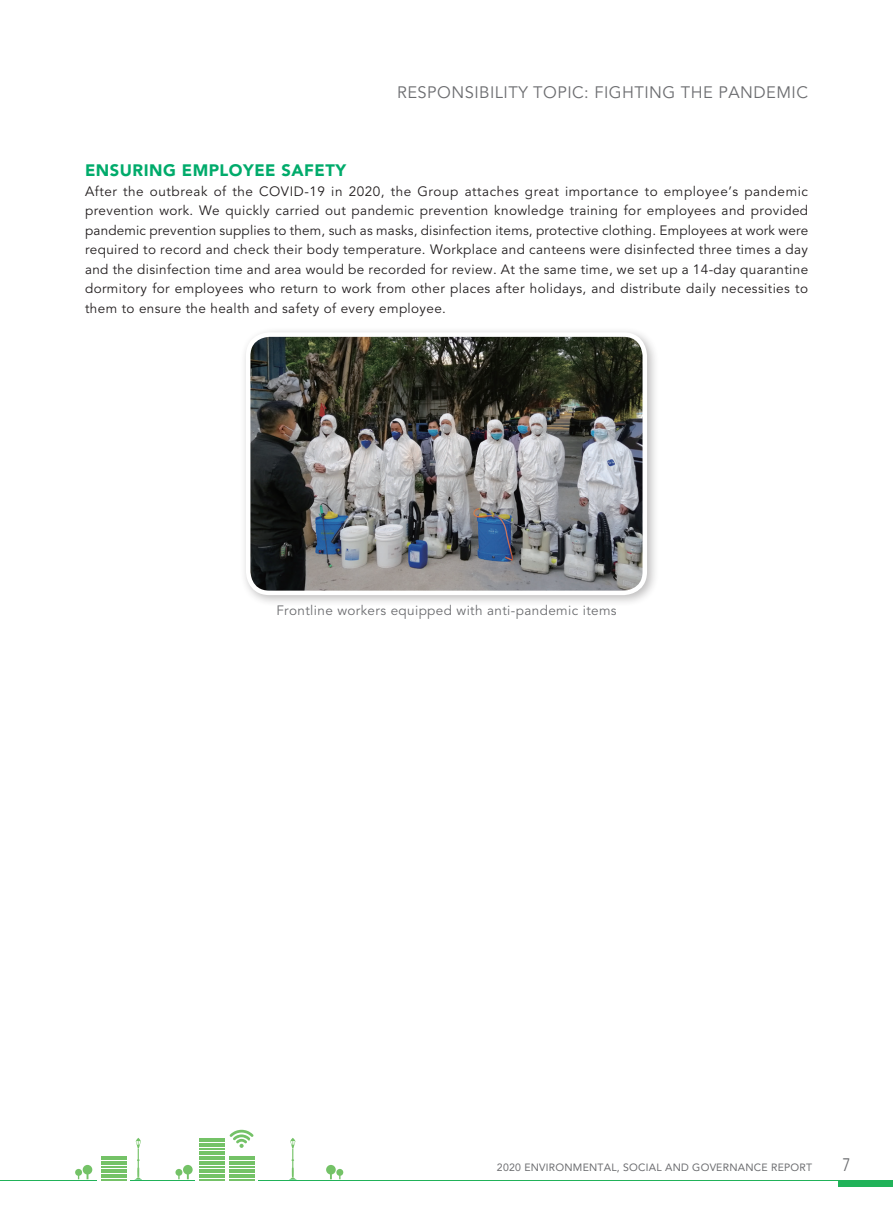
<style>
.page{position:relative;width:893px;height:1212px;background:#fff}
.page>*{position:absolute;margin:0;border:0;box-sizing:border-box;transform-origin:0 0}
.t1{font:18px "Avenir LT Std";color:#6c6d70;scale:.8 1}
.t2{font:16.5px "Avenir LT Std";letter-spacing:.03em;color:#6c6d70}
._01_Head1{font:900 16.5px "Avenir LT Std";letter-spacing:.03em;color:#00ab6b}
._00_Body{font:13.5px/19.5px "Avenir LT Std";letter-spacing:.03em;color:#231f20;text-align:justify}
._00_Body-2{font:13.5px "Avenir LT Std";letter-spacing:.03em;color:#6c6d70}
.t3{font:10.5px "Avenir LT Std";letter-spacing:.02em;color:#6c6d70}
</style>
<div class="page">
<div style="left:838px;top:1180px;width:55px;height:6px;background:#21b259"></div>
<hr style="left:259px;top:1179px;width:634px;height:1px;background:#21b259">
<hr style="left:131px;top:1179px;width:64px;height:1px;background:#21b259">
<hr style="left:0;top:1179px;width:97px;height:1px;background:#21b259">
<hr style="left:101px;top:1179px;width:25px;height:2px;background:#74c267">
<svg style="left:101px;top:1156px;width:25px;height:22px"></svg>
<hr style="left:199px;top:1179px;width:26px;height:2px;background:#74c267">
<hr style="left:229px;top:1179px;width:25px;height:2px;background:#74c267">
<svg style="left:326px;top:1165px;width:10px;height:14px"></svg>
<div style="left:336px;top:1169px;width:7px;height:7px;background:#74c267;border-radius:3px"></div>
<svg style="left:183px;top:1165px;width:10px;height:14px"></svg>
<div style="left:175px;top:1169px;width:7px;height:7px;background:#74c267;border-radius:3px"></div>
<svg style="left:83px;top:1165px;width:9px;height:14px"></svg>
<div style="left:75px;top:1169px;width:7px;height:7px;background:#74c267;border-radius:3px"></div>
<svg style="left:135px;top:1138px;width:7px;height:42px"></svg>
<svg style="left:289px;top:1138px;width:7px;height:42px"></svg>
<svg style="left:199px;top:1130px;width:55px;height:48px"></svg>
<div style="left:240px;top:326px;width:419px;height:281px;background:#231f20;opacity:.3"></div>
<img style="left:248px;top:335px;width:397px;height:258px">
<div style="left:246px;top:332px;width:401px;height:263px;border:4px solid #fff;border-radius:21px"></div>
<p class="t2" style="left:397px;top:83px;width:412px">RESPONSIBILITY TOPIC: FIGHTING THE PANDEMIC</p>
<p class="_01_Head1" style="left:85px;top:161px;width:263px">ENSURING EMPLOYEE SAFETY</p>
<p class="_00_Body" style="left:85px;top:182px;width:725px">After the outbreak of the COVID-19 in 2020, the Group attaches great importance to employee’s pandemic prevention work. We quickly carried out pandemic prevention knowledge training for employees and provided pandemic prevention supplies to them, such as masks, disinfection items, protective clothing. Employees at work were required to record and check their body temperature. Workplace and canteens were disinfected three times a day and the disinfection time and area would be recorded for review. At the same time, we set up a 14-day quarantine dormitory for employees who return to work from other places after holidays, and distribute daily necessities to them to ensure the health and safety of every employee.</p>
<p class="_00_Body-2" style="left:276px;top:602px;width:342px">Frontline workers equipped with anti-pandemic items</p>
<p class="t3" style="left:497px;top:1161px;width:317px">2020 ENVIRONMENTAL, SOCIAL AND GOVERNANCE REPORT</p>
<h1 class="t1" style="left:842px;top:1155px;width:12px">7</h1>
</div>
